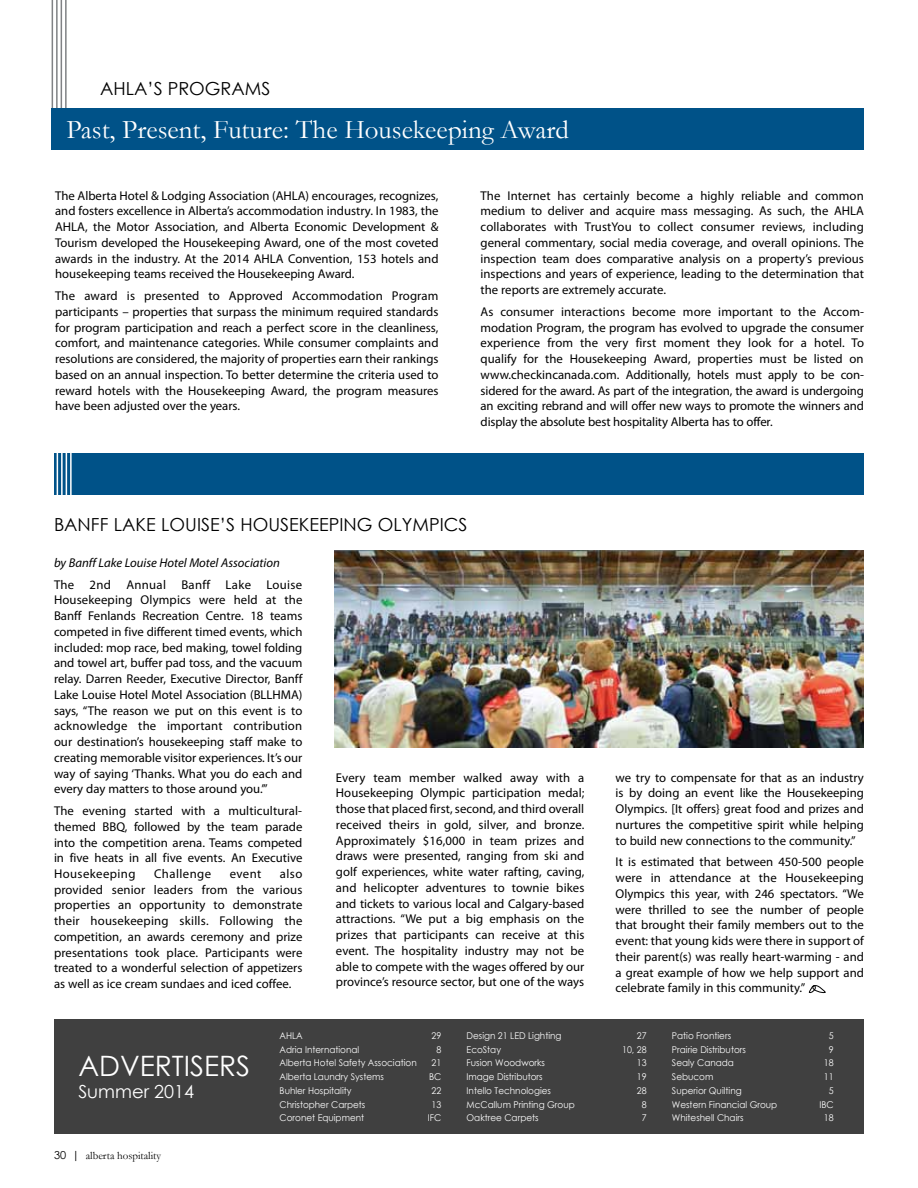
<style>
.page{position:relative;width:918px;height:1188px;background:#fff}
.page>*{position:absolute;margin:0;border:0;box-sizing:border-box;transform-origin:0 0}
.t1{font:28.05px "Century Gothic";color:#fff}
.t2{font:27px "Garamond";color:#fff}
.t3{font:18px "Century Gothic";color:#000}
.t4{font:18px "Century Gothic";color:#fff}
.t5{font:12.75px/15.8px "Myriad Pro";color:#000;text-align:justify}
.t6{font:italic 12.75px "Myriad Pro";color:#000}
.t7{font:12.75px "Myriad Pro";letter-spacing:.035em;color:#000}
.t8{font:10.95px "Garamond";color:#000}
.t9{font:9.3px "Century Gothic";color:#fff;scale:.95 1}
.s1{font-family:"Century Gothic"}
</style>
<div class="page">
<hr style="left:52px;top:0;width:1px;height:109px;background:#808285">
<hr style="left:56px;top:0;width:2px;height:109px;background:#808285">
<hr style="left:61px;top:0;width:1px;height:109px;background:#808285">
<hr style="left:65px;top:0;width:2px;height:109px;background:#808285">
<div style="left:52px;top:109px;width:812px;height:41px;background:#005288"></div>
<div style="left:54px;top:1019px;width:810px;height:115px;background:#404040"></div>
<div style="left:54px;top:453px;width:810px;height:42px;background:#005288"></div>
<hr style="left:57px;top:432px;width:1px;height:85px;background:#fff">
<hr style="left:61px;top:432px;width:2px;height:85px;background:#fff">
<hr style="left:66px;top:432px;width:1px;height:85px;background:#fff">
<hr style="left:70px;top:432px;width:2px;height:85px;background:#fff">
<svg style="left:809px;top:985px;width:17px;height:9px"></svg>
<img style="left:335px;top:551px;width:529px;height:196px">
<h3 class="t3" style="left:100px;top:76px;width:172px">AHLA’S PROGRAMS</h3>
<h2 class="t2" style="left:67px;top:112px;width:504px">Past, Present, Future: The Housekeeping Award</h2>
<p class="t5" style="left:55px;top:187px;width:385px">The Alberta Hotel &amp; Lodging Association (AHLA) encourages, recognizes, and fosters excellence in Alberta’s accommodation industry. In 1983, the AHLA, the Motor Association, and Alberta Economic Development &amp; Tourism developed the Housekeeping Award, one of the most coveted awards in the industry. At the 2014 AHLA Convention, 153 hotels and housekeeping teams received the Housekeeping Award.</p>
<p class="t5" style="left:55px;top:288px;width:385px">The award is presented to Approved Accommodation Program participants – properties that surpass the minimum required standards for program participation and reach a perfect score in the cleanliness, comfort, and maintenance categories. While consumer complaints and resolutions are considered, the majority of properties earn their rankings based on an annual inspection. To better determine the criteria used to reward hotels with the Housekeeping Award, the program measures have been adjusted over the years.</p>
<p class="t5" style="left:481px;top:187px;width:385px">The Internet has certainly become a highly reliable and common medium to deliver and acquire mass messaging. As such, the AHLA collaborates with TrustYou to collect consumer reviews, including general commentary, social media coverage, and overall opinions. The inspection team does comparative analysis on a property’s previous inspections and years of experience, leading to the determination that the reports are extremely accurate.</p>
<p class="t5" style="left:481px;top:304px;width:385px">As consumer interactions become more important to the Accom&shy;modation Program, the program has evolved to upgrade the consumer experience from the very first moment they look for a hotel. To qualify for the Housekeeping Award, properties must be listed on www.checkincanada.com. Additionally, hotels must apply to be con&shy;sidered for the award. As part of the integration, the award is undergoing an exciting rebrand and will offer new ways to promote the winners and display the absolute best hospitality Alberta has to offer.</p>
<h3 class="t3" style="left:54px;top:511px;width:23px">Banff</h3>
<h3 class="t3" style="left:114px;top:511px;width:21px">Lake</h3>
<h3 class="t3" style="left:161px;top:511px;width:20px">Louise</h3>
<h3 class="t3" style="left:220px;top:511px;width:45px">’s Housekeeping</h3>
<h3 class="t3" style="left:378px;top:511px;width:27px">Olympics</h3>
<p class="t6" style="left:54px;top:555px;width:227px">by Banff Lake Louise Hotel Motel Association</p>
<p class="t5" style="left:54px;top:576px;width:250px">The 2nd Annual Banff Lake Louise Housekeeping Olympics were held at the Banff Fenlands Recreation Centre. 18 teams competed in five different timed events, which included: mop race, bed making, towel folding and towel art, buffer pad toss, and the vacuum relay. Darren Reeder, Executive Director, Banff Lake Louise Hotel Motel Association (BLLHMA) says, “The reason we put on this event is to acknowledge the important contribution our destination’s housekeeping staff make to creating memorable visitor experiences. It’s our way of saying ‘Thanks. What you do each and every day matters to those around you.’”</p>
<p class="t5" style="left:54px;top:803px;width:250px">The evening started with a multicultural&shy;themed BBQ, followed by the team parade into the competition arena. Teams competed in five heats in all five events. An Executive Housekeeping</p>
<p class="t5" style="left:54px;top:866px;width:250px;text-indent:226px">also provided senior leaders from the various properties an opportunity to demonstrate their housekeeping skills. Following the competition, an awards ceremony and prize presentations took place. Participants were treated to a wonderful selection of appetizers as well as ice cream sundaes and iced coffee.</p>
<p class="t7" style="left:154px;top:866px;width:58px">Challenge</p>
<p class="t5" style="left:230px;top:866px;width:33px">event</p>
<p class="t5" style="left:336px;top:769px;width:250px">Every team member walked away with a Housekeeping Olympic participation medal; those that placed first, second, and third overall received theirs in gold, silver, and bronze.<br>Approximately $16,000 in team prizes and draws were presented, ranging from ski and golf experiences, white water rafting, caving, and helicopter adventures to townie bikes and tickets to various local and Calgary-based attractions. “We put a big emphasis on the prizes that participants can receive at this event. The hospitality industry may not be able to compete with the wages offered by our province’s resource sector, but one of the ways</p>
<p class="t5" style="left:616px;top:769px;width:250px">we try to compensate for that as an industry is by doing an event like the Housekeeping Olympics. [It offers} great food and prizes and nurtures the competitive spirit while helping to build new connections to the community.”</p>
<p class="t5" style="left:616px;top:854px;width:250px">It is estimated that between 450-500 people were in attendance at the Housekeeping Olympics this year, with 246 spectators. “We were thrilled to see the number of people that brought their family members out to the event: that young kids were there in support of their parent(s) was really heart-warming - and a great example of how we help support and celebrate family in this community.”</p>
<h1 class="t1" style="left:78px;top:1047px;width:173px">ADVERTISERS</h1>
<h3 class="t4" style="left:78px;top:1079px;width:117px">Summer 2014</h3>
<p class="t8" style="left:54px;top:1148px;width:109px"><span class="s1">30 |</span> alberta hospitality</p>
<p class="t9" style="left:280px;top:1029px;width:26px">AHLA</p>
<p class="t9" style="left:432px;top:1029px;width:12px">29</p>
<p class="t9" style="left:280px;top:1043px;width:85px">Adria International</p>
<p class="t9" style="left:436px;top:1043px;width:7px">8</p>
<p class="t9" style="left:280px;top:1057px;width:146px">Alberta Hotel Safety Association</p>
<p class="t9" style="left:432px;top:1057px;width:12px">21</p>
<p class="t9" style="left:280px;top:1070px;width:111px">Alberta Laundry Systems</p>
<p class="t9" style="left:429px;top:1070px;width:14px">BC</p>
<p class="t9" style="left:280px;top:1084px;width:77px">Buhler Hospitality</p>
<p class="t9" style="left:432px;top:1084px;width:12px">22</p>
<p class="t9" style="left:280px;top:1098px;width:92px">Christopher Carpets</p>
<p class="t9" style="left:432px;top:1098px;width:12px">13</p>
<p class="t9" style="left:280px;top:1111px;width:91px">Coronet Equipment</p>
<p class="t9" style="left:428px;top:1111px;width:16px">IFC</p>
<p class="t9" style="left:467px;top:1029px;width:101px">Design 21 LED Lighting</p>
<p class="t9" style="left:637px;top:1029px;width:12px">27</p>
<p class="t9" style="left:467px;top:1043px;width:38px">EcoStay</p>
<p class="t9" style="left:622px;top:1043px;width:27px">10, 28</p>
<p class="t9" style="left:467px;top:1057px;width:84px">Fusion Woodworks</p>
<p class="t9" style="left:637px;top:1057px;width:12px">13</p>
<p class="t9" style="left:467px;top:1070px;width:82px">Image Distributors</p>
<p class="t9" style="left:637px;top:1070px;width:12px">19</p>
<p class="t9" style="left:467px;top:1084px;width:90px">Intello Technologies</p>
<p class="t9" style="left:637px;top:1084px;width:12px">28</p>
<p class="t9" style="left:467px;top:1098px;width:115px">McCallum Printing Group</p>
<p class="t9" style="left:642px;top:1098px;width:7px">8</p>
<p class="t9" style="left:467px;top:1111px;width:77px">Oaktree Carpets</p>
<p class="t9" style="left:642px;top:1111px;width:7px">7</p>
<p class="t9" style="left:672px;top:1029px;width:64px">Patio Frontiers</p>
<p class="t9" style="left:829px;top:1029px;width:7px">5</p>
<p class="t9" style="left:672px;top:1043px;width:79px">Prairie Distributors</p>
<p class="t9" style="left:829px;top:1043px;width:7px">9</p>
<p class="t9" style="left:672px;top:1057px;width:67px">Sealy Canada</p>
<p class="t9" style="left:824px;top:1057px;width:12px">18</p>
<p class="t9" style="left:672px;top:1070px;width:45px">Sebucom</p>
<p class="t9" style="left:824px;top:1070px;width:12px">11</p>
<p class="t9" style="left:672px;top:1084px;width:75px">Superior Quilting</p>
<p class="t9" style="left:829px;top:1084px;width:7px">5</p>
<p class="t9" style="left:672px;top:1098px;width:112px">Western Financial Group</p>
<p class="t9" style="left:819px;top:1098px;width:17px">IBC</p>
<p class="t9" style="left:672px;top:1111px;width:77px">Whiteshell Chairs</p>
<p class="t9" style="left:824px;top:1111px;width:12px">18</p>
</div>
